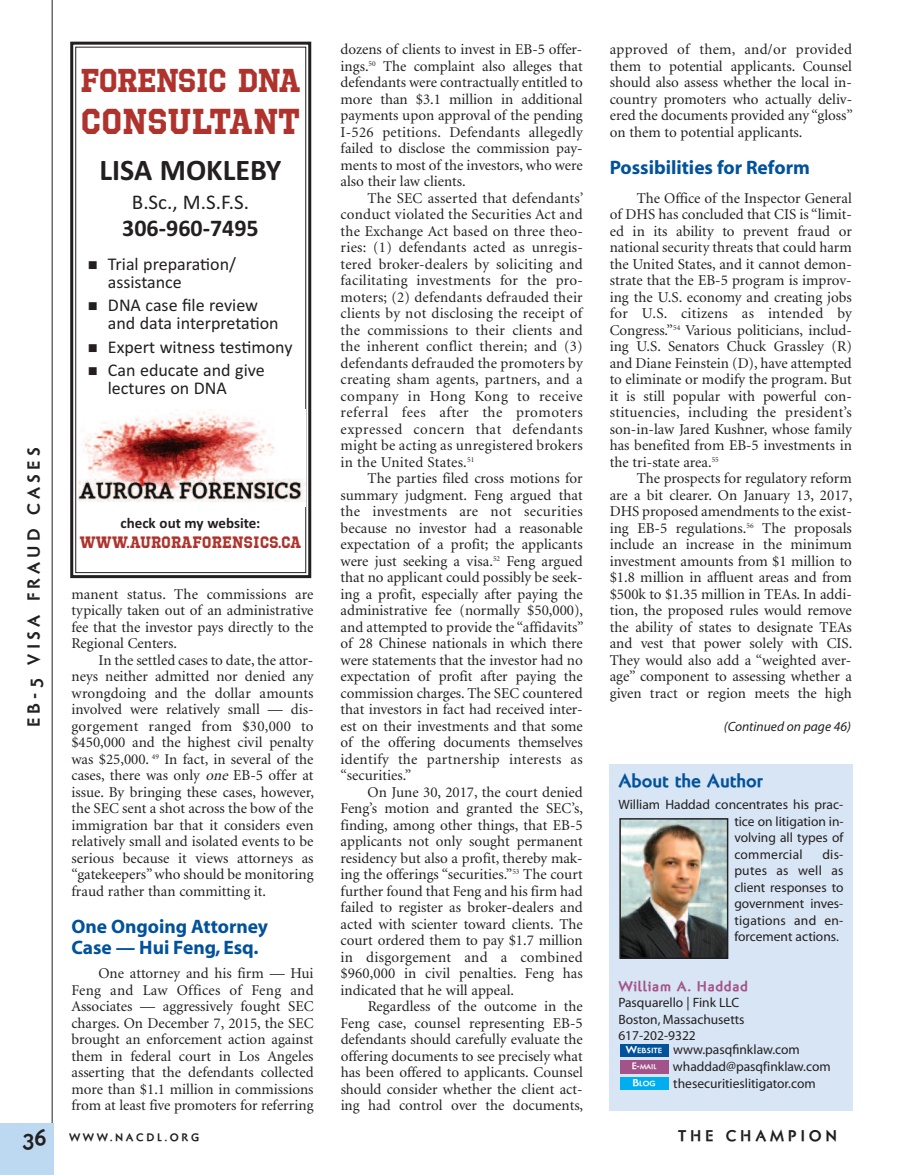
<style>
.page{position:relative;width:905px;height:1175px;background:#fff}
.page>*{position:absolute;margin:0;border:0;box-sizing:border-box;transform-origin:0 0}
.t1{font:700 36px "Octin Sports Rg";letter-spacing:.02em;color:#af332c}
.t2{font:700 33px "Octin Sports Rg";letter-spacing:-.01em;color:#af332c}
.t3{font:700 30px "Calibri";color:#231f20}
.t4{font:700 24px "Calibri";color:#231f20}
.t5{font:21px "Calibri";color:#231f20}
.t6{font:700 19.5px/21px "Myriad";color:#01529b}
.t7{font:18px/18px "Calibri";color:#231f20}
.t8{font:700 18px "Naniara";color:#01529b}
.t9{font:700 16.5px "Octin Sports Rg";letter-spacing:.02em;color:#af332c}
.t10{font:700 16.5px "Naniara";letter-spacing:.25em;color:#231f20}
.t11{font:15px/16.5px "Minion";color:#231f20;text-align:justify}
.t12{font:700 15px "Calibri";color:#231f20}
.t13{font:700 15px "Naniara";letter-spacing:.25em;color:#231f20}
.t14{font:13.5px/16.5px "Myriad";color:#231f20;text-align:justify}
.t15{font:italic 13.5px "Myriad";color:#231f20}
.t16{font:700 13.5px "Naniara";letter-spacing:.05em;color:#a3538a}
.t17{font:700 10.5px "Naniara";letter-spacing:.25em;color:#231f20}
.t18{font:700 7.2px "Naniara";color:#fff;scale:1.09 1}
.t19{font:700 6.75px "Naniara";color:#fff}
.s1{font-style:italic}
.s2{font-size:9.6px}
.s3{font-size:9px}
.s4{font-size:21px}
</style>
<div class="page">
<hr style="left:904px;top:0;width:1px;height:1174px;background:#e7e8e9">
<svg style="left:904px;top:42px;width:1px;height:67px"></svg>
<svg style="left:51px;top:0;width:2px;height:1123px;background:#908e8f"></svg>
<div style="left:0;top:1123px;width:54px;height:51px;background:#bcd9f1"></div>
<div style="left:70px;top:42px;width:241px;height:536px;border:3px solid #231f20"></div>
<div style="left:75px;top:47px;width:231px;height:526px;border:1px solid #231f20"></div>
<img style="left:78px;top:409px;width:227px;height:97px">
<div style="left:609px;top:764px;width:243px;height:346px;background:#d8e5f4"></div>
<div style="left:620px;top:1044px;width:48px;height:13px;background:#01529b"></div>
<div style="left:620px;top:1060px;width:48px;height:13px;background:#a3538a"></div>
<div style="left:620px;top:1077px;width:48px;height:13px;background:#00aeef"></div>
<img style="left:622px;top:821px;width:103px;height:134px">
<div style="left:619px;top:818px;width:109px;height:140px;border:2px solid #231f20"></div>
<p class="t10" style="left:28px;top:726px;width:281px;rotate:-90deg">EB-5 VISA FRAUD CASES</p>
<h2 class="t2" style="left:81px;top:69px;width:221px">FORENSIC DNA</h2>
<h1 class="t1" style="left:81px;top:109px;width:220px">CONSULTANT</h1>
<h3 class="t3" style="left:100px;top:152px;width:183px">LISA MOKLEBY</h3>
<h3 class="t5" style="left:132px;top:189px;width:119px">B.Sc., M.S.F.S.</h3>
<h3 class="t4" style="left:122px;top:214px;width:138px">306-960-7495</h3>
<p class="t7" style="left:108px;top:254px;width:130px;text-indent:-20px">■ Trial preparation/ assistance</p>
<p class="t7" style="left:108px;top:296px;width:172px;text-indent:-20px">■ DNA case file review and data interpretation</p>
<p class="t7" style="left:88px;top:337px;width:206px">■ Expert witness testimony</p>
<p class="t7" style="left:108px;top:361px;width:158px;text-indent:-20px">■ Can educate and give lectures on DNA</p>
<p class="t12" style="left:120px;top:514px;width:141px">check out my website:</p>
<p class="t9" style="left:80px;top:536px;width:223px">WWW.AURORAFORENSICS.CA</p>
<p class="t11" style="left:71px;top:587px;width:244px">manent status. The commissions are typically taken out of an administrative fee that the investor pays directly to the Regional Centers.</p>
<p class="t11" style="left:71px;top:653px;width:244px;text-indent:27px">In the settled cases to date, the attor&shy;neys neither admitted nor denied any wrongdoing and the dollar amounts involved were relatively small — dis&shy;gorgement ranged from $30,000 to $450,000 and the highest civil penalty was $25,000. <sup>49</sup> In fact, in several of the cases, there was only <span class="s1">one</span> EB-5 offer at issue. By bringing these cases, however, the SEC sent a shot across the bow of the immigration bar that it considers even relatively small and isolated events to be serious because it views attorneys as “gatekeepers”who should be monitoring fraud rather than committing it.</p>
<h3 class="t6" style="left:71px;top:918px;width:198px">One Ongoing Attorney<br>Case — Hui Feng, Esq.</h3>
<p class="t11" style="left:71px;top:966px;width:244px;text-indent:27px">One attorney and his firm — Hui Feng and Law Offices of Feng and Associates — aggressively fought SEC charges. On December 7, 2015, the SEC brought an enforcement action against them in federal court in Los Angeles asserting that the defendants collected more than $1.1 million in commissions from at least five promoters for referring</p>
<p class="t11" style="left:340px;top:42px;width:244px">dozens of clients to invest in EB-5 offer&shy;ings.<sup>50</sup> The complaint also alleges that defendants were contractually entitled to more than $3.1 million in additional payments upon approval of the pending I-526 petitions. Defendants allegedly failed to disclose the commission pay&shy;ments to most of the investors, who were also their law clients.</p>
<p class="t11" style="left:340px;top:191px;width:244px;text-indent:27px">The SEC asserted that defendants’ conduct violated the Securities Act and the Exchange Act based on three theo&shy;ries: (1) defendants acted as unregis&shy;tered broker-dealers by soliciting and facilitating investments for the pro&shy;moters; (2) defendants defrauded their clients by not disclosing the receipt of the commissions to their clients and the inherent conflict therein; and (3) defendants defrauded the promoters by creating sham agents, partners, and a company in Hong Kong to receive referral fees after the promoters expressed concern that defendants might be acting as unregistered brokers in the United States.<sup>51</sup></p>
<p class="t11" style="left:340px;top:471px;width:244px;text-indent:27px">The parties filed cross motions for summary judgment. Feng argued that the investments are not securities because no investor had a reasonable expectation of a profit; the applicants were just seeking a visa.<sup>52</sup> Feng argued that no applicant could possibly be seek&shy;ing a profit, especially after paying the administrative fee (normally $50,000), and attempted to provide the “affidavits” of 28 Chinese nationals in which there were statements that the investor had no expectation of profit after paying the commission charges. The SEC countered that investors in fact had received inter&shy;est on their investments and that some of the offering documents themselves identify the partnership interests as “securities.”</p>
<p class="t11" style="left:340px;top:785px;width:244px;text-indent:27px">On June 30, 2017, the court denied Feng’s motion and granted the SEC’s, finding, among other things, that EB-5 applicants not only sought permanent residency but also a profit, thereby mak&shy;ing the offerings “securities.”<sup>53</sup> The court further found that Feng and his firm had failed to register as broker-dealers and acted with scienter toward clients. The court ordered them to pay $1.7 million in disgorgement and a combined $960,000 in civil penalties. Feng has indicated that he will appeal.</p>
<p class="t11" style="left:340px;top:999px;width:244px;text-indent:27px">Regardless of the outcome in the Feng case, counsel representing EB-5 defendants should carefully evaluate the offering documents to see precisely what has been offered to applicants. Counsel should consider whether the client act&shy;ing had control over the documents,</p>
<p class="t11" style="left:609px;top:42px;width:244px">approved of them, and/or provided them to potential applicants. Counsel should also assess whether the local in&shy;country promoters who actually deliv&shy;ered the documents provided any “gloss” on them to potential applicants.</p>
<h3 class="t6" style="left:609px;top:159px;width:201px">Possibilities for Reform</h3>
<p class="t11" style="left:609px;top:191px;width:244px;text-indent:27px">The Office of the Inspector General of DHS has concluded that CIS is “limit&shy;ed in its ability to prevent fraud or national security threats that could harm the United States, and it cannot demon&shy;strate that the EB-5 program is improv&shy;ing the U.S. economy and creating jobs for U.S. citizens as intended by Congress.”<sup>54</sup> Various politicians, includ&shy;ing U.S. Senators Chuck Grassley (R) and Diane Feinstein (D), have attempted to eliminate or modify the program. But it is still popular with powerful con&shy;stituencies, including the president’s son-in-law Jared Kushner, whose family has benefited from EB-5 investments in the tri-state area.<sup>55</sup></p>
<p class="t11" style="left:609px;top:471px;width:244px;text-indent:27px">The prospects for regulatory reform are a bit clearer. On January 13, 2017, DHS proposed amendments to the exist&shy;ing EB-5 regulations.<sup>56</sup> The proposals include an increase in the minimum investment amounts from $1 million to $1.8 million in affluent areas and from $500k to $1.35 million in TEAs. In addi&shy;tion, the proposed rules would remove the ability of states to designate TEAs and vest that power solely with CIS.<br>They would also add a “weighted aver&shy;age” component to assessing whether a given tract or region meets the high</p>
<p class="t15" style="left:723px;top:721px;width:129px">(Continued on page 46)</p>
<p class="t8" style="left:618px;top:773px;width:146px">About the Author</p>
<p class="t14" style="left:734px;top:797px;width:111px;text-indent:-116px">William Haddad concentrates his prac&shy;tice on litigation in&shy;volving all types of commercial</p>
<p class="t14" style="left:734px;top:847px;width:111px;text-indent:88px">dis&shy;putes as well as client responses to government inves&shy;tigations and en&shy;forcement actions.</p>
<p class="t16" style="left:618px;top:981px;width:131px">William A. Haddad</p>
<p class="t14" style="left:618px;top:995px;width:128px;text-align:left">Pasquarello | Fink LLC<br>Boston, Massachusetts<br>617-202-9322</p>
<p class="t14" style="left:673px;top:1042px;width:159px;text-align:left">www.pasqfinklaw.com whaddad@pasqfinklaw.com thesecuritieslitigator.com</p>
<p class="t18" style="left:626px;top:1048px;width:35px"><span class="s2">W</span>EBSITE</p>
<p class="t19" style="left:631px;top:1064px;width:26px"><span class="s3">E-</span>MAIL</p>
<p class="t18" style="left:632px;top:1081px;width:23px"><span class="s2">B</span>LOG</p>
<p class="t17" style="left:22px;top:1133px;width:178px"><span class="s4">36</span> WWW.NACDL.ORG</p>
<p class="t13" style="left:678px;top:1130px;width:160px">THE CHAMPION</p>
</div>
